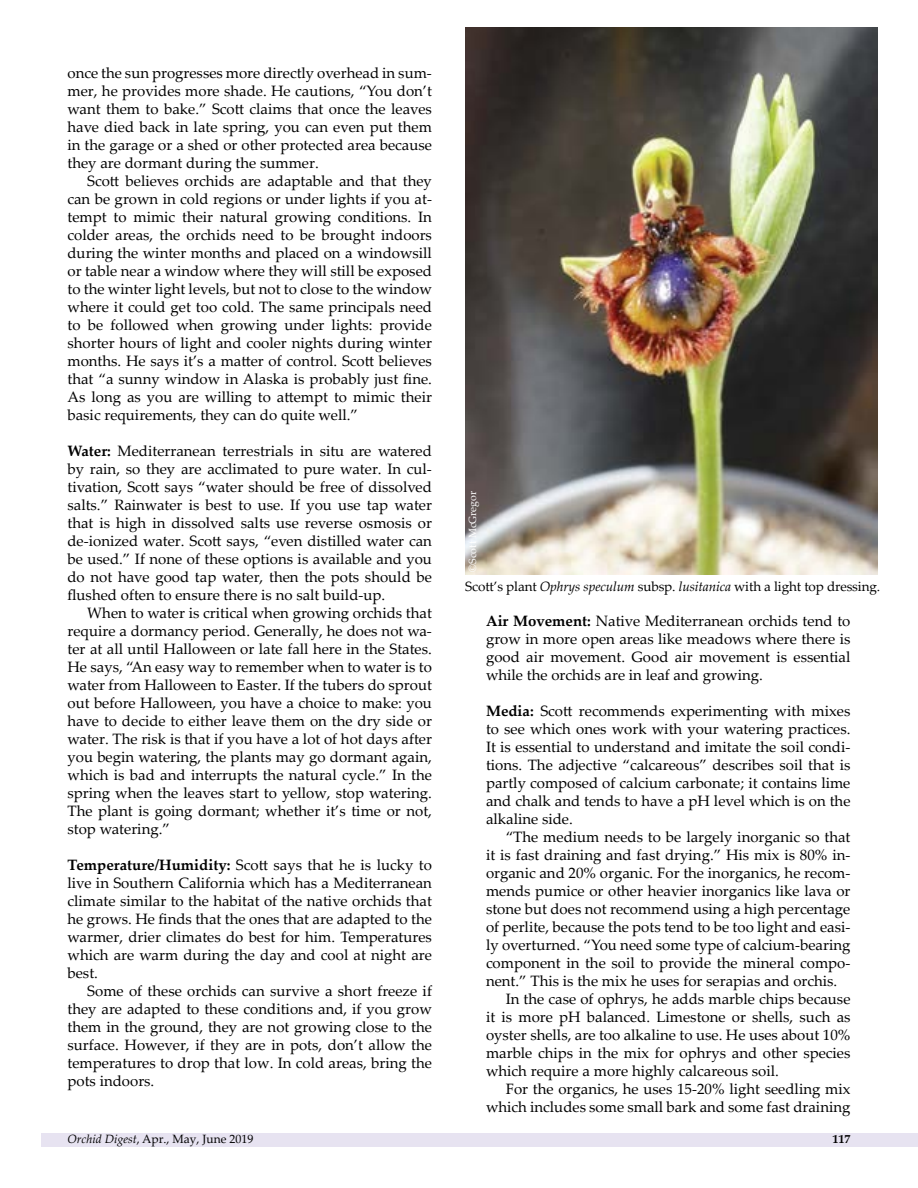
<style>
.page{position:relative;width:918px;height:1188px;background:#fff}
.page>*{position:absolute;margin:0;border:0;box-sizing:border-box;transform-origin:0 0}
.t1{font:15px/18px "Palatino Linotype";color:#000;text-align:justify}
.t2{font:13.5px "Palatino Linotype";letter-spacing:-.01em;color:#000}
.t3{font:12px "Palatino Linotype";color:#000}
.t4{font:700 12px "Palatino Linotype";color:#000}
.t5{font:10.5px "Palatino Linotype";color:#fff}
.s1{font-weight:700}
.s2{font-style:italic}
</style>
<div class="page">
<div style="left:41px;top:1133px;width:877px;height:14px;background:#e7e3f1"></div>
<img style="left:465px;top:27px;width:413px;height:548px">
<p class="t1" style="left:68px;top:66px;width:366px">once the sun progresses more directly overhead in sum&shy;mer, he provides more shade. He cautions, “You don’t want them to bake.” Scott claims that once the leaves have died back in late spring, you can even put them in the garage or a shed or other protected area because they are dormant during the summer.</p>
<p class="t1" style="left:68px;top:172px;width:366px;text-indent:20px">Scott believes orchids are adaptable and that they can be grown in cold regions or under lights if you at&shy;tempt to mimic their natural growing conditions. In colder areas, the orchids need to be brought indoors during the winter months and placed on a windowsill or table near a window where they will still be exposed to the winter light levels, but not to close to the window where it could get too cold. The same principals need to be followed when growing under lights: provide shorter hours of light and cooler nights during winter months. He says it’s a matter of control. Scott believes that “a sunny window in Alaska is probably just fine.<br>As long as you are willing to attempt to mimic their basic requirements, they can do quite well.”</p>
<p class="t1" style="left:68px;top:444px;width:366px"><span class="s1">Water:</span> Mediterranean terrestrials in situ are watered by rain, so they are acclimated to pure water. In cul&shy;tivation, Scott says “water should be free of dissolved salts.” Rainwater is best to use. If you use tap water that is high in dissolved salts use reverse osmosis or de-ionized water. Scott says, “even distilled water can be used.” If none of these options is available and you do not have good tap water, then the pots should be flushed often to ensure there is no salt build-up.</p>
<p class="t1" style="left:68px;top:606px;width:366px;text-indent:20px">When to water is critical when growing orchids that require a dormancy period. Generally, he does not wa&shy;ter at all until Halloween or late fall here in the States.<br>He says, “An easy way to remember when to water is to water from Halloween to Easter. If the tubers do sprout out before Halloween, you have a choice to make: you have to decide to either leave them on the dry side or water. The risk is that if you have a lot of hot days after you begin watering, the plants may go dormant again, which is bad and interrupts the natural cycle.” In the spring when the leaves start to yellow, stop watering.<br>The plant is going dormant; whether it’s time or not, stop watering.”</p>
<p class="t1" style="left:68px;top:856px;width:366px"><span class="s1">Temperature/Humidity:</span> Scott says that he is lucky to live in Southern California which has a Mediterranean climate similar to the habitat of the native orchids that he grows. He finds that the ones that are adapted to the warmer, drier climates do best for him. Temperatures which are warm during the day and cool at night are best.</p>
<p class="t1" style="left:68px;top:984px;width:366px;text-indent:20px">Some of these orchids can survive a short freeze if they are adapted to these conditions and, if you grow them in the ground, they are not growing close to the surface. However, if they are in pots, don’t allow the temperatures to drop that low. In cold areas, bring the pots indoors.</p>
<p class="t5" style="left:469px;top:572px;width:82px;rotate:-90deg">©Scott McGregor</p>
<p class="t2" style="left:465px;top:581px;width:416px">Scott’s plant <span class="s2">Ophrys speculum</span> subsp. <span class="s2">lusitanica</span> with a light top dressing.</p>
<p class="t1" style="left:486px;top:614px;width:366px"><span class="s1">Air Movement:</span> Native Mediterranean orchids tend to grow in more open areas like meadows where there is good air movement. Good air movement is essential while the orchids are in leaf and growing.</p>
<p class="t1" style="left:486px;top:701px;width:366px"><span class="s1">Media:</span> Scott recommends experimenting with mixes to see which ones work with your watering practices.<br>It is essential to understand and imitate the soil condi&shy;tions. The adjective “calcareous” describes soil that is partly composed of calcium carbonate; it contains lime and chalk and tends to have a pH level which is on the alkaline side.</p>
<p class="t1" style="left:506px;top:830px;width:346px">“The medium needs to be largely inorganic so that</p>
<p class="t1" style="left:486px;top:848px;width:366px">it is fast draining and fast drying.” His mix is 80% in-</p>
<p class="t1" style="left:486px;top:866px;width:366px">organic and 20% organic. For the inorganics, he recom-</p>
<p class="t1" style="left:486px;top:884px;width:366px">mends pumice or other heavier inorganics like lava or</p>
<p class="t1" style="left:486px;top:902px;width:366px">stone but does not recommend using a high percentage</p>
<p class="t1" style="left:486px;top:920px;width:366px">of perlite, because the pots tend to be too light and easi-</p>
<p class="t1" style="left:486px;top:938px;width:366px">ly overturned. “You need some type of calcium-bearing</p>
<p class="t1" style="left:486px;top:956px;width:366px">component in the soil to provide the mineral compo-</p>
<p class="t1" style="left:486px;top:974px;width:353px">nent.” This is the mix he uses for serapias and orchis.</p>
<p class="t1" style="left:506px;top:992px;width:346px">In the case of ophrys, he adds marble chips because</p>
<p class="t1" style="left:486px;top:1010px;width:366px">it is more pH balanced. Limestone or shells, such as</p>
<p class="t1" style="left:486px;top:1028px;width:366px">oyster shells, are too alkaline to use. He uses about 10%</p>
<p class="t1" style="left:486px;top:1046px;width:366px">marble chips in the mix for ophrys and other species</p>
<p class="t1" style="left:486px;top:1064px;width:294px">which require a more highly calcareous soil.</p>
<p class="t1" style="left:506px;top:1082px;width:346px">For the organics, he uses 15-20% light seedling mix</p>
<p class="t1" style="left:486px;top:1100px;width:366px">which includes some small bark and some fast draining</p>
<p class="t3" style="left:68px;top:1134px;width:188px"><span class="s2">Orchid Digest</span>, Apr., May, June 2019</p>
<p class="t4" style="left:832px;top:1134px;width:19px">117</p>
</div>
